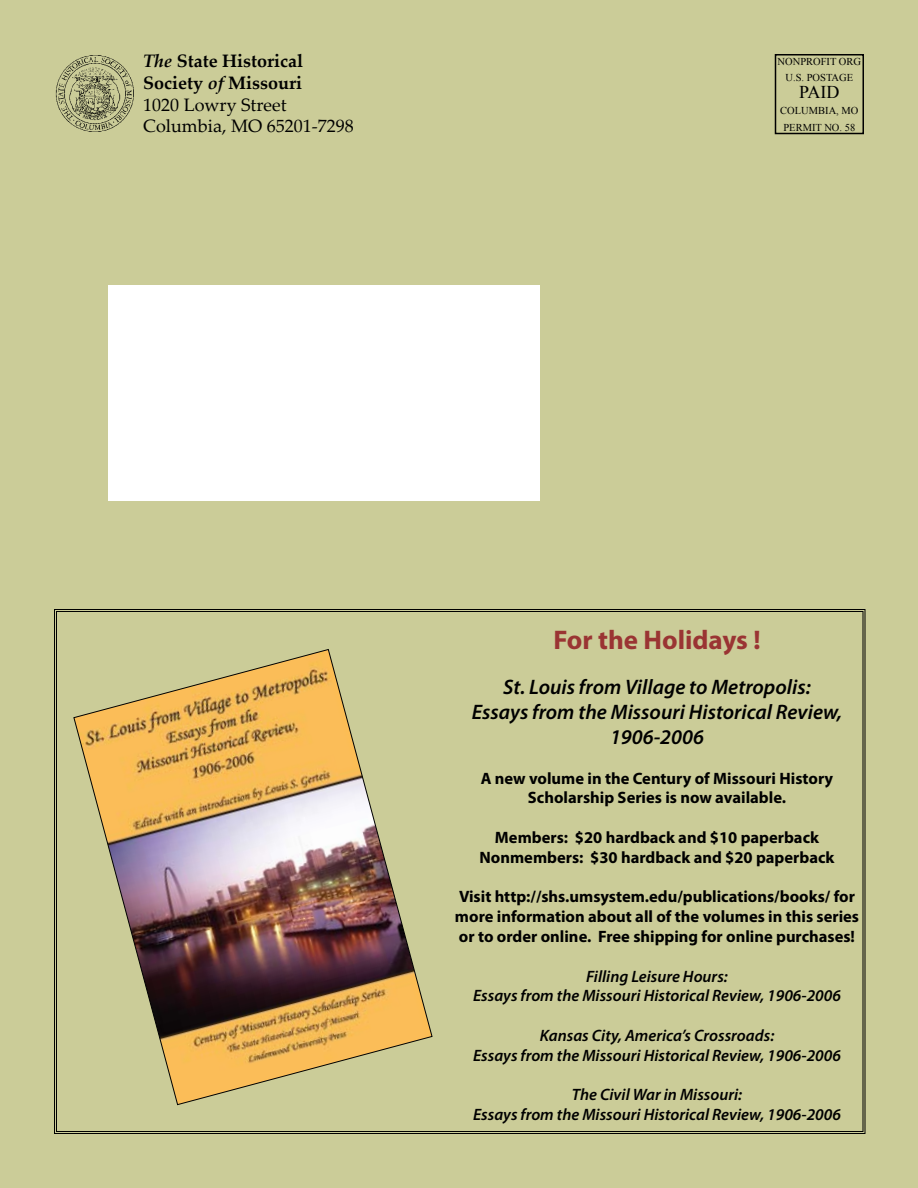
<style>
.page{position:relative;width:918px;height:1188px;background:#cbcc98}
.page>*{position:absolute;margin:0;border:0;box-sizing:border-box;transform-origin:0 0}
.t1{font:700 27px "Myriad Pro";color:#9a3433}
.t2{font:italic 600 21px/25.2px "Myriad Pro";color:#000;text-align:center}
.t3{font:18px/21.8px "Palatino Linotype";color:#000}
.t4{font:18px "Times New Roman";color:#000}
.t5{font:700 16.5px/19.8px "Myriad Pro";color:#000;text-align:center}
.t6{font:italic 600 16.5px/19.8px "Myriad Pro";color:#000;text-align:center}
.t7{font:10.5px/16.5px "Times New Roman";color:#000;text-align:center}
.s1{font-weight:700;font-style:italic}
.s2{font-weight:700}
</style>
<div class="page">
<div style="left:775px;top:54px;width:89px;height:80px;border:2px solid #000"></div>
<img style="left:55px;top:55px;width:79px;height:77px">
<div style="left:108px;top:285px;width:432px;height:216px;background:#fff"></div>
<svg style="left:54px;top:609px;width:812px;height:525px"></svg>
<img style="left:73px;top:649px;width:360px;height:457px">
<p class="t3" style="left:143px;top:49px;width:212px"><span class="s1">The</span> <span class="s2">State Historical<br>Society</span> <span class="s1">of</span> <span class="s2">Missouri<br></span>1020 Lowry Street<br>Columbia, MO 65201-7298</p>
<p class="t7" style="left:778px;top:53px;width:85px">NONPROFIT ORG<br>U.S. POSTAGE</p>
<p class="t4" style="left:799px;top:80px;width:42px">PAID</p>
<p class="t7" style="left:780px;top:102px;width:80px">COLUMBIA, MO<br>PERMIT NO. 58</p>
<h1 class="t1" style="left:553px;top:622px;width:209px">For the Holidays !</h1>
<p class="t2" style="left:472px;top:673px;width:372px">St. Louis from Village to Metropolis:<br>Essays from the Missouri Historical Review,<br>1906-2006</p>
<p class="t5" style="left:481px;top:768px;width:354px">A new volume in the Century of Missouri History<br>Scholarship Series is now available.</p>
<p class="t5" style="left:480px;top:827px;width:356px">Members: $20 hardback and $10 paperback<br>Nonmembers: $30 hardback and $20 paperback</p>
<p class="t5" style="left:455px;top:886px;width:406px;text-align:left">Visit http://shs.umsystem.edu/publications/books/ for more information about all of the volumes in this series or to order online. Free shipping for online purchases!</p>
<p class="t6" style="left:473px;top:966px;width:369px">Filling Leisure Hours:<br>Essays from the Missouri Historical Review, 1906-2006</p>
<p class="t6" style="left:473px;top:1025px;width:369px">Kansas City, America’s Crossroads:<br>Essays from the Missouri Historical Review, 1906-2006</p>
<p class="t6" style="left:473px;top:1084px;width:369px">The Civil War in Missouri:<br>Essays from the Missouri Historical Review, 1906-2006</p>
</div>
